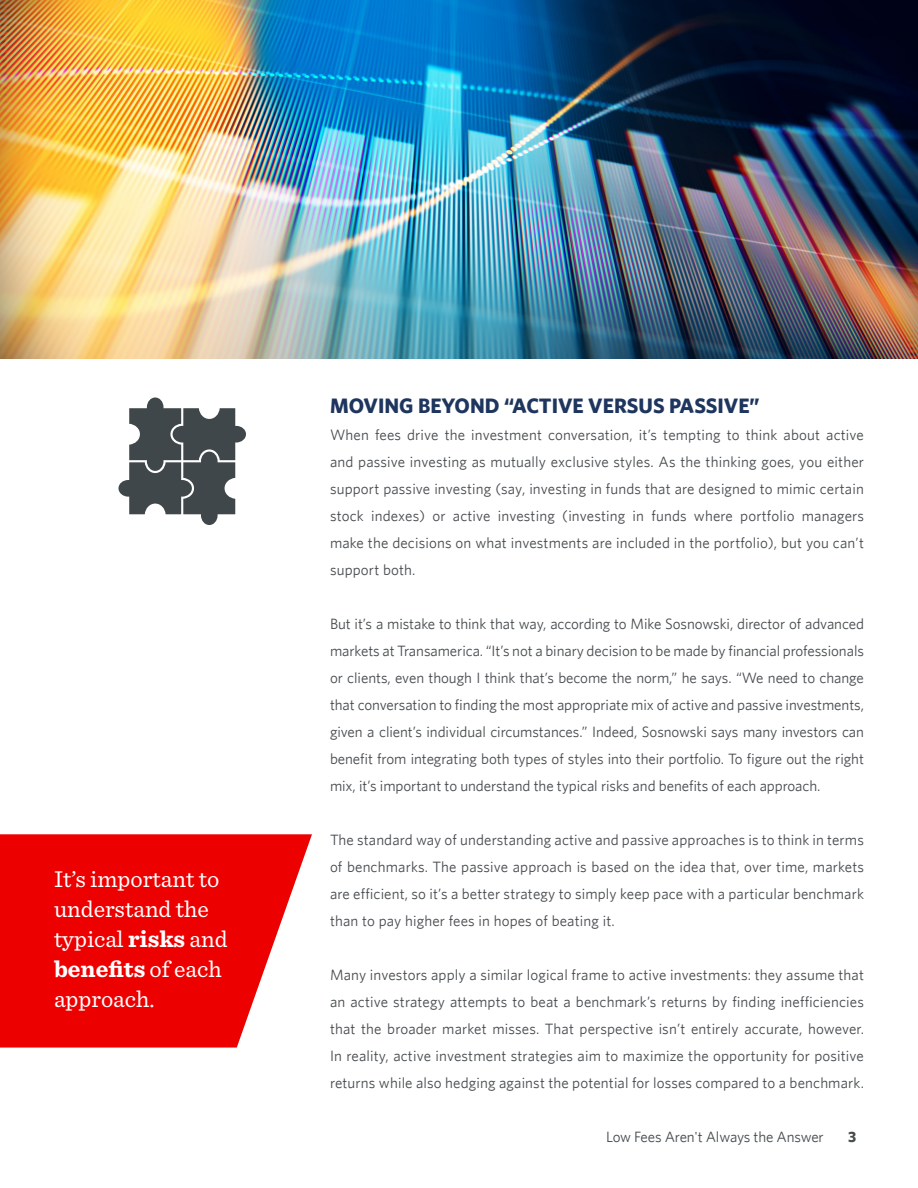
<style>
.page{position:relative;width:918px;height:1188px;background:#fff}
.page>*{position:absolute;margin:0;border:0;box-sizing:border-box;transform-origin:0 0}
.Headlines{font:24px/30px "Sentinel";color:#fff}
.Body{font:700 21px "Whitney";color:#1e355e}
.Body-2{font:15px/27px "Whitney";letter-spacing:.01em;color:#474b4e;text-align:justify}
.Body-3{font:15px "Whitney";letter-spacing:-.01em;color:#474b4e}
.t1{font:700 15px "Whitney";color:#474b4e}
.s1{font-weight:700}
</style>
<div class="page">
<img style="left:0;top:0;width:918px;height:358px">
<svg style="left:0;top:834px;width:312px;height:214px;background:#ef1c1c"></svg>
<svg style="left:119px;top:397px;width:127px;height:128px"></svg>
<p class="Headlines" style="left:54px;top:862px;width:175px">It’s important to understand the typical <span class="s1">risks</span> and <span class="s1">benefits</span> of each approach.</p>
<p class="Body" style="left:330px;top:392px;width:431px">MOVING BEYOND “ACTIVE VERSUS PASSIVE”</p>
<p class="Body-2" style="left:330px;top:420px;width:536px">When fees drive the investment conversation, it’s tempting to think about active and passive investing as mutually exclusive styles. As the thinking goes, you either support passive investing (say, investing in funds that are designed to mimic certain stock indexes) or active investing (investing in funds where portfolio managers make the decisions on what investments are included in the portfolio), but you can’t support both.</p>
<p class="Body-2" style="left:330px;top:609px;width:536px">But it’s a mistake to think that way, according to Mike Sosnowski, director of advanced markets at Transamerica. “It’s not a binary decision to be made by financial professionals or clients, even though I think that’s become the norm,” he says. “We need to change that conversation to finding the most appropriate mix of active and passive investments, given a client’s individual circumstances.” Indeed, Sosnowski says many investors can benefit from integrating both types of styles into their portfolio. To figure out the right mix, it’s important to understand the typical risks and benefits of each approach.</p>
<p class="Body-2" style="left:330px;top:825px;width:536px">The standard way of understanding active and passive approaches is to think in terms of benchmarks. The passive approach is based on the idea that, over time, markets are efficient, so it’s a better strategy to simply keep pace with a particular benchmark than to pay higher fees in hopes of beating it.</p>
<p class="Body-2" style="left:330px;top:960px;width:536px">Many investors apply a similar logical frame to active investments: they assume that an active strategy attempts to beat a benchmark’s returns by finding inefficiencies that the broader market misses. That perspective isn’t entirely accurate, however.<br>In reality, active investment strategies aim to maximize the opportunity for positive returns while also hedging against the potential for losses compared to a benchmark.</p>
<p class="Body-3" style="left:606px;top:1128px;width:219px">Low Fees Aren't Always the Answer</p>
<p class="t1" style="left:848px;top:1127px;width:10px">3</p>
</div>
